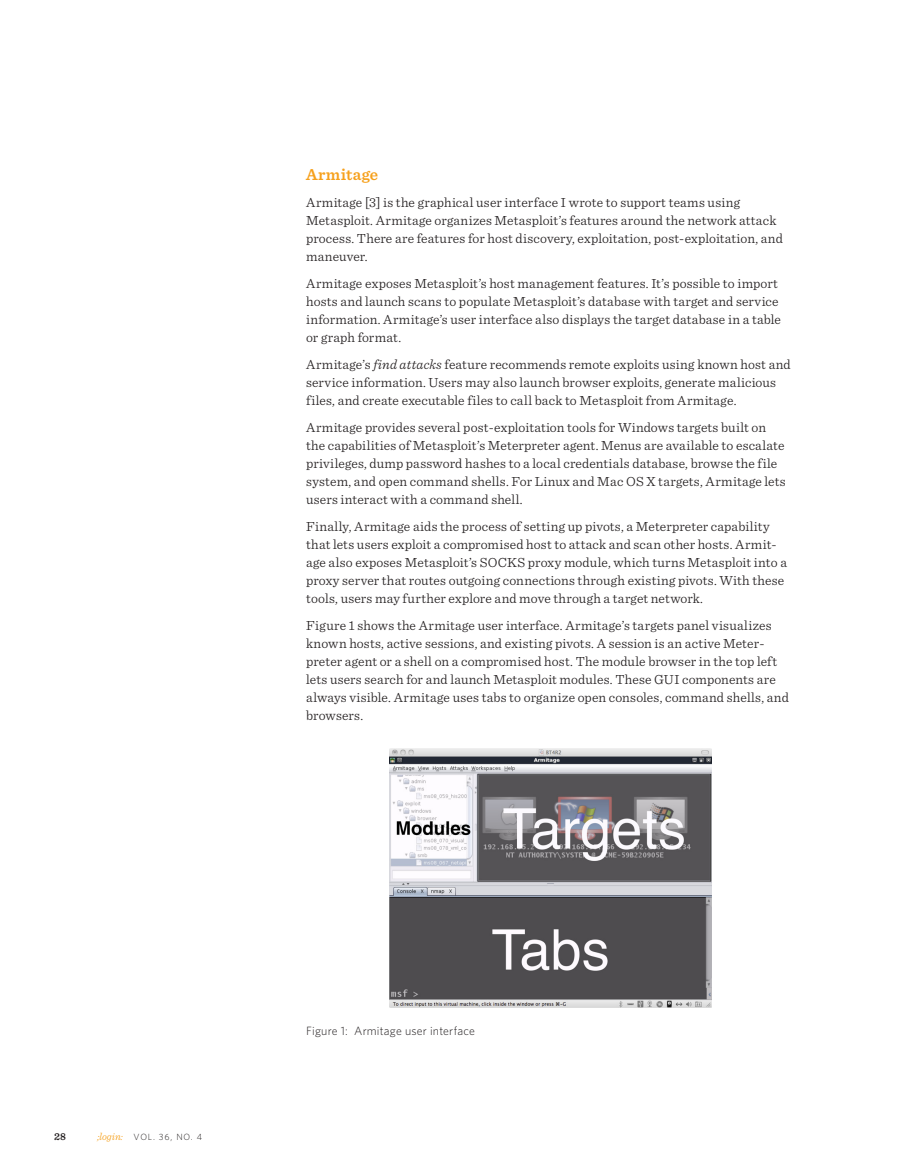
<style>
.page{position:relative;width:905px;height:1175px;background:#fff}
.page>*{position:absolute;margin:0;border:0;box-sizing:border-box;transform-origin:0 0}
.HEAD_1{font:600 16.5px "Sentinel";letter-spacing:.02em;color:#f6a01b}
.BODY{font:300 13.8px/18px "Sentinel";letter-spacing:.01em;color:#231f20}
.FIGURE_CAPTION{font:300 12px "Whitney";letter-spacing:.02em;color:#231f20}
.t1{font:600 10.5px "Sentinel";color:#231f20}
.t2{font:300 9px "Whitney";letter-spacing:.1em;color:#231f20}
.s1{font-style:italic}
.s2{font-family:"Sentinel";font-style:italic;font-size:10.5px;color:#f6a01b}
</style>
<div class="page">
<img style="left:389px;top:748px;width:322px;height:259px">
<p class="HEAD_1" style="left:306px;top:164px;width:74px">Armitage</p>
<p class="BODY" style="left:306px;top:193px;width:478px">Armitage [3] is the graphical user interface I wrote to support teams using Metasploit. Armitage organizes Metasploit’s features around the network attack process. There are features for host discovery, exploitation, post-exploitation, and maneuver.</p>
<p class="BODY" style="left:306px;top:274px;width:476px">Armitage exposes Metasploit’s host management features. It’s possible to import hosts and launch scans to populate Metasploit’s database with target and service information. Armitage’s user interface also displays the target database in a table or graph format.</p>
<p class="BODY" style="left:306px;top:355px;width:486px">Armitage’s <span class="s1">find attacks</span> feature recommends remote exploits using known host and service information. Users may also launch browser exploits, generate malicious files, and create executable files to call back to Metasploit from Armitage.</p>
<p class="BODY" style="left:306px;top:418px;width:481px">Armitage provides several post-exploitation tools for Windows targets built on the capabilities of Metasploit’s Meterpreter agent. Menus are available to escalate privileges, dump password hashes to a local credentials database, browse the file system, and open command shells. For Linux and Mac OS X targets, Armitage lets users interact with a command shell.</p>
<p class="BODY" style="left:306px;top:517px;width:482px">Finally, Armitage aids the process of setting up pivots, a Meterpreter capability that lets users exploit a compromised host to attack and scan other hosts. Armit&shy;age also exposes Metasploit’s SOCKS proxy module, which turns Metasploit into a proxy server that routes outgoing connections through existing pivots. With these tools, users may further explore and move through a target network.</p>
<p class="BODY" style="left:306px;top:616px;width:484px">Figure 1 shows the Armitage user interface. Armitage’s targets panel visualizes known hosts, active sessions, and existing pivots. A session is an active Meter&shy;preter agent or a shell on a compromised host. The module browser in the top left lets users search for and launch Metasploit modules. These GUI components are always visible. Armitage uses tabs to organize open consoles, command shells, and browsers.</p>
<p class="t1" style="left:54px;top:1129px;width:13px">28</p>
<p class="t2" style="left:97px;top:1131px;width:106px"><span class="s2">;login:</span> VOL. 36, NO. 4</p>
<p class="FIGURE_CAPTION" style="left:306px;top:1023px;width:170px">Figure 1: Armitage user interface</p>
</div>
